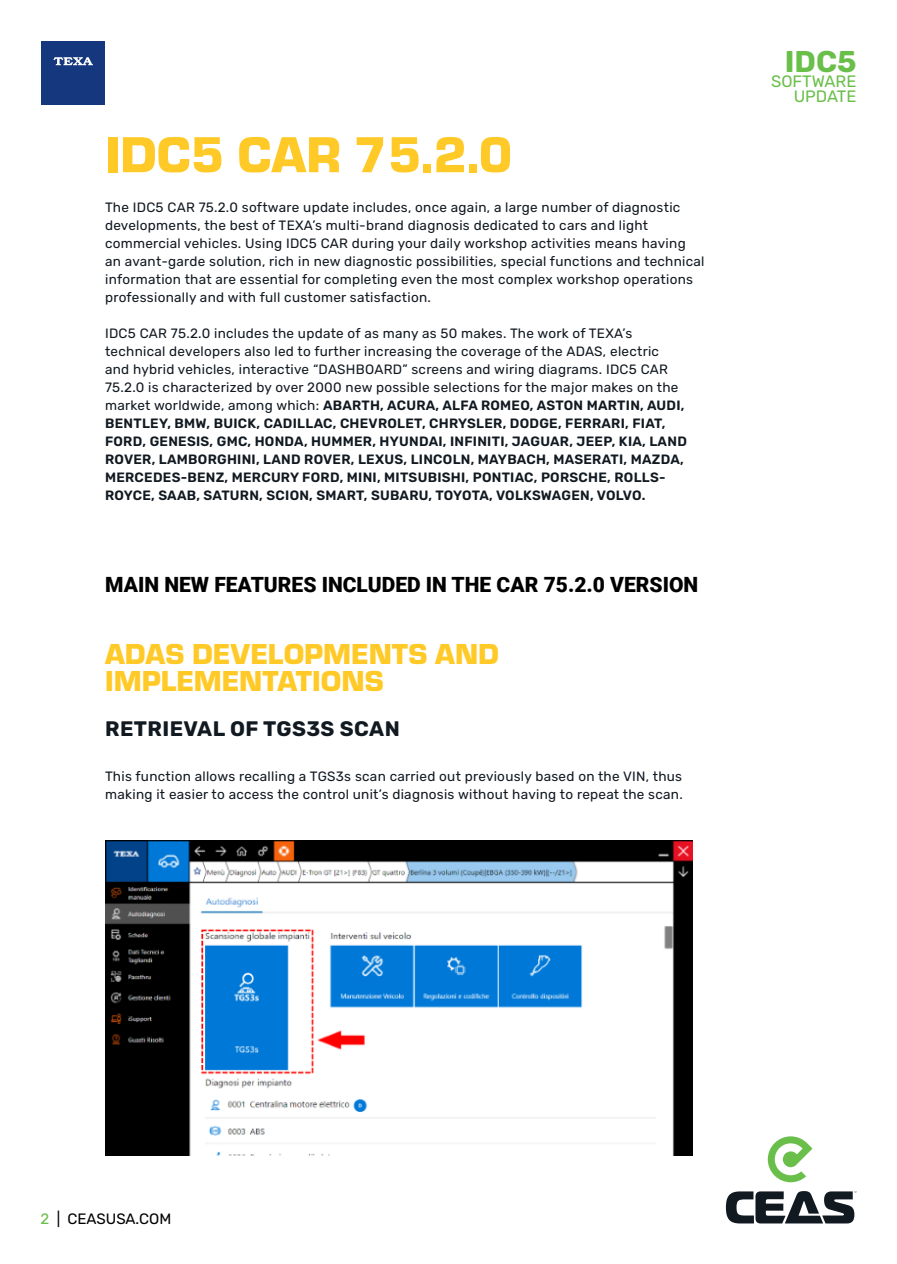
<style>
.page{position:relative;width:897px;height:1264px;background:#fff}
.page>*{position:absolute;margin:0;border:0;box-sizing:border-box;transform-origin:0 0}
.t1{font:900 52.5px "Eurostile";color:#ffca27}
.t2{font:900 30px/27px "Eurostile";color:#ffca27}
.t3{font:700 30px "Rubik";color:#6abf4b}
.t4{font:900 21px "Roboto";color:#000}
.t5{font:700 21px "Rubik";letter-spacing:.02em;color:#111921}
.t6{font:16.5px/15px "Rubik";color:#6abf4b;text-align:right}
.t7{font:15px "Rubik";color:#000}
.t8{font:600 13.5px/18px "Rubik";letter-spacing:.02em;color:#111921}
.t9{font:13.5px/18px "Rubik";letter-spacing:.02em;color:#111921}
.s1{font-weight:400}
.s2{color:#6abf4b}
</style>
<div class="page">
<div style="left:41px;top:41px;width:64px;height:64px;background:#14377d"></div>
<svg style="left:53px;top:57px;width:40px;height:8px"></svg>
<svg style="left:725px;top:1191px;width:131px;height:32px"></svg>
<svg style="left:767px;top:1136px;width:45px;height:46px"></svg>
<img style="left:106px;top:840px;width:586px;height:315px">
<h1 class="t1" style="left:105px;top:117px;width:408px">IDC5 CAR 75.2.0</h1>
<p class="t9" style="left:105px;top:198px;width:601px">The IDC5 CAR 75.2.0 software update includes, once again, a large number of diagnostic developments, the best of TEXA’s multi-brand diagnosis dedicated to cars and light commercial vehicles. Using IDC5 CAR during your daily workshop activities means having an avant-garde solution, rich in new diagnostic possibilities, special functions and technical information that are essential for completing even the most complex workshop operations professionally and with full customer satisfaction.</p>
<p class="t8" style="left:105px;top:324px;width:583px"><span class="s1">IDC5 CAR 75.2.0 includes the update of as many as 50 makes. The work of TEXA’s technical developers also led to further increasing the coverage of the ADAS, electric<br>and hybrid vehicles, interactive “DASHBOARD” screens and wiring diagrams. IDC5 CAR 75.2.0 is characterized by over 2000 new possible selections for the major makes on the market worldwide, among which:</span> ABARTH, ACURA, ALFA ROMEO, ASTON MARTIN, AUDI, BENTLEY, BMW, BUICK, CADILLAC, CHEVROLET, CHRYSLER, DODGE, FERRARI, FIAT, FORD, GENESIS, GMC, HONDA, HUMMER, HYUNDAI, INFINITI, JAGUAR, JEEP, KIA, LAND ROVER, LAMBORGHINI, LAND ROVER, LEXUS, LINCOLN, MAYBACH, MASERATI, MAZDA, MERCEDES-BENZ, MERCURY FORD, MINI, MITSUBISHI, PONTIAC, PORSCHE, ROLLS-ROYCE, SAAB, SATURN, SCION, SMART, SUBARU, TOYOTA, VOLKSWAGEN, VOLVO.</p>
<h3 class="t4" style="left:105px;top:569px;width:594px">MAIN NEW FEATURES INCLUDED IN THE CAR 75.2.0 VERSION</h3>
<h2 class="t2" style="left:105px;top:638px;width:395px">ADAS DEVELOPMENTS AND<br>IMPLEMENTATIONS</h2>
<h3 class="t5" style="left:105px;top:717px;width:296px">RETRIEVAL OF TGS3S SCAN</h3>
<p class="t9" style="left:105px;top:767px;width:579px">This function allows recalling a TGS3s scan carried out previously based on the VIN, thus making it easier to access the control unit’s diagnosis without having to repeat the scan.</p>
<h2 class="t3" style="left:784px;top:45px;width:73px">IDC5</h2>
<p class="t6" style="left:771px;top:75px;width:87px">SOFTWARE<br>UPDATE</p>
<p class="t7" style="left:40px;top:1210px;width:132px"><span class="s2">2</span> | CEASUSA.COM</p>
</div>
